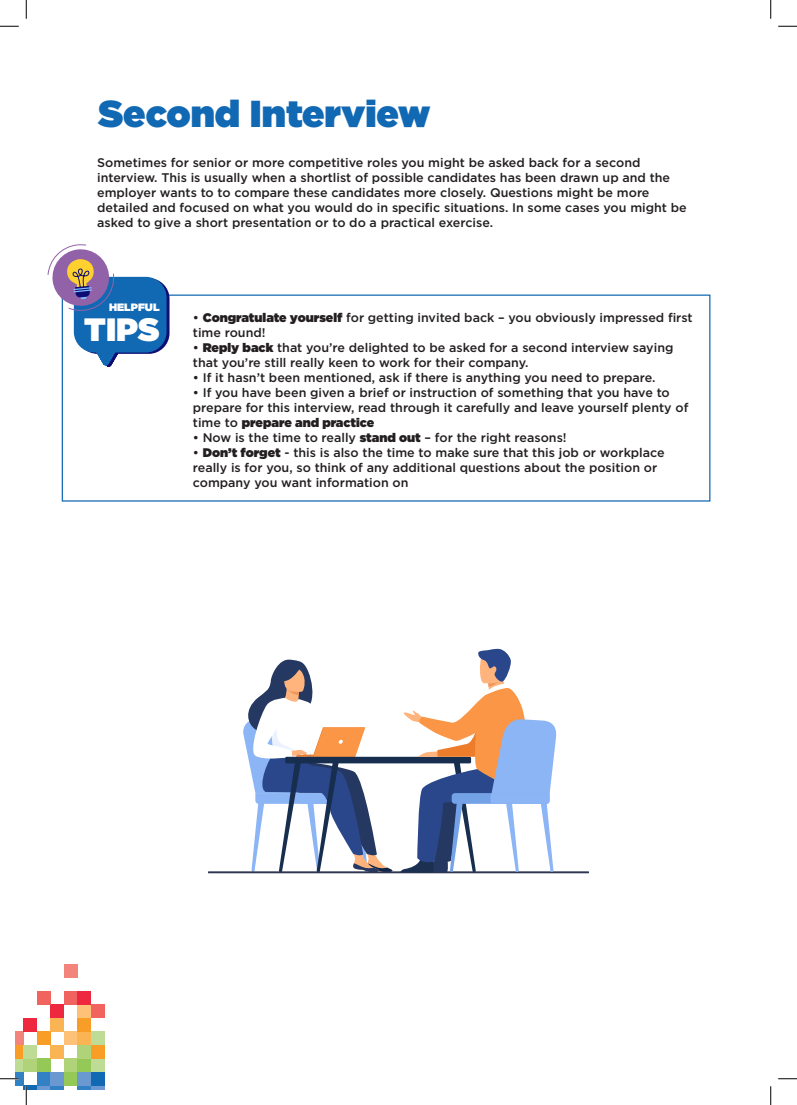
<style>
.page{position:relative;width:797px;height:1105px;background:#fff}
.page>*{position:absolute;margin:0;border:0;box-sizing:border-box;transform-origin:0 0}
.Titles{font:900 37.5px "Gotham";color:#1168b3}
.Subheadings{font:900 32.25px "Gotham";color:#fff}
.Body{font:500 12.5px/15px "Gotham";color:#231f20}
.Subheadings-2{font:900 10.62px "Gotham";color:#fff}
.s1{font-weight:900}
</style>
<div class="page">
<hr style="left:23px;top:1085px;width:14px;height:4px;background:#1168b3">
<svg style="left:37px;top:1085px;width:13px;height:4px"></svg>
<svg style="left:50px;top:1085px;width:14px;height:4px"></svg>
<svg style="left:77px;top:1085px;width:14px;height:4px"></svg>
<svg style="left:91px;top:1085px;width:13px;height:4px"></svg>
<div style="left:16px;top:1072px;width:7px;height:13px;background:#3281c4"></div>
<div style="left:37px;top:1072px;width:13px;height:13px;background:#3281c4"></div>
<div style="left:50px;top:1072px;width:14px;height:13px;background:#6999d0"></div>
<div style="left:64px;top:1072px;width:13px;height:13px;background:#94c857"></div>
<div style="left:77px;top:1072px;width:14px;height:13px;background:#6999d0"></div>
<div style="left:91px;top:1072px;width:13px;height:13px;background:#1168b3"></div>
<div style="left:16px;top:1058px;width:7px;height:14px;background:#bfdc97"></div>
<div style="left:23px;top:1058px;width:14px;height:14px;background:#b0d379"></div>
<div style="left:37px;top:1058px;width:13px;height:14px;background:#94c857"></div>
<div style="left:64px;top:1058px;width:13px;height:14px;background:#b0d379"></div>
<div style="left:77px;top:1058px;width:14px;height:14px;background:#94c857"></div>
<div style="left:91px;top:1058px;width:13px;height:14px;background:#bfdc97"></div>
<div style="left:16px;top:1045px;width:7px;height:13px;background:#f89e26"></div>
<div style="left:23px;top:1045px;width:14px;height:13px;background:#bfdc97"></div>
<div style="left:50px;top:1045px;width:14px;height:13px;background:#fbb454"></div>
<div style="left:77px;top:1045px;width:14px;height:13px;background:#b0d379"></div>
<div style="left:91px;top:1045px;width:13px;height:13px;background:#f89e26"></div>
<div style="left:16px;top:1031px;width:7px;height:14px;background:#f3847c"></div>
<div style="left:37px;top:1031px;width:13px;height:14px;background:#f89e26"></div>
<div style="left:64px;top:1031px;width:13px;height:14px;background:#fdc178"></div>
<div style="left:77px;top:1031px;width:14px;height:14px;background:#fbb454"></div>
<div style="left:91px;top:1031px;width:13px;height:14px;background:#bfdc97"></div>
<div style="left:23px;top:1018px;width:14px;height:13px;background:#ed283f"></div>
<div style="left:50px;top:1018px;width:14px;height:13px;background:#fbb454"></div>
<div style="left:77px;top:1018px;width:14px;height:13px;background:#f89e26"></div>
<div style="left:50px;top:1004px;width:14px;height:14px;background:#ed283f"></div>
<div style="left:77px;top:1004px;width:14px;height:14px;background:#fdc178"></div>
<div style="left:91px;top:1004px;width:13px;height:14px;background:#f1635f"></div>
<div style="left:37px;top:991px;width:13px;height:13px;background:#f1635f"></div>
<div style="left:64px;top:991px;width:13px;height:13px;background:#f1635f"></div>
<div style="left:77px;top:991px;width:14px;height:13px;background:#ed283f"></div>
<div style="left:64px;top:964px;width:13px;height:14px;background:#f3847c"></div>
<div style="left:62px;top:294px;width:648px;height:208px;border:1px solid #1168b3"></div>
<svg style="left:77px;top:278px;width:92px;height:76px"></svg>
<div style="left:74px;top:277px;width:92px;height:76px;background:#1168b3;border-radius:21px"></div>
<svg style="left:94px;top:352px;width:26px;height:15px"></svg>
<svg style="left:47px;top:244px;width:69px;height:68px"></svg>
<div style="left:285px;top:757px;width:186px;height:6px;background:#172e4f"></div>
<svg style="left:243px;top:659px;width:150px;height:212px"></svg>
<hr style="left:208px;top:871px;width:381px;height:2px;background:#2e3652">
<svg style="left:400px;top:648px;width:157px;height:224px"></svg>
<svg style="left:0;top:25px;width:19px;height:2px"></svg>
<svg style="left:778px;top:25px;width:19px;height:2px"></svg>
<svg style="left:0;top:1078px;width:19px;height:1px"></svg>
<svg style="left:778px;top:1078px;width:19px;height:1px"></svg>
<svg style="left:25px;top:0;width:2px;height:19px"></svg>
<svg style="left:25px;top:1086px;width:2px;height:19px"></svg>
<svg style="left:770px;top:0;width:1px;height:19px"></svg>
<svg style="left:770px;top:1086px;width:1px;height:19px"></svg>
<p class="Titles" style="left:98px;top:87px;width:333px">Second Interview</p>
<p class="Body" style="left:97px;top:155px;width:591px">Sometimes for senior or more competitive roles you might be asked back for a second interview. This is usually when a shortlist of possible candidates has been drawn up and the employer wants to to compare these candidates more closely. Questions might be more detailed and focused on what you would do in specific situations. In some cases you might be asked to give a short presentation or to do a practical exercise.</p>
<p class="Subheadings-2" style="left:109px;top:300px;width:52px">HELPFUL</p>
<p class="Subheadings" style="left:84px;top:306px;width:77px">TIPS</p>
<p class="Body" style="left:193px;top:309px;width:501px">• <span class="s1">Congratulate yourself</span> for getting invited back – you obviously impressed first time round!</p>
<p class="Body" style="left:193px;top:339px;width:482px">• <span class="s1">Reply back</span> that you’re delighted to be asked for a second interview saying that you’re still really keen to work for their company.</p>
<p class="Body" style="left:193px;top:369px;width:464px">• If it hasn’t been mentioned, ask if there is anything you need to prepare.</p>
<p class="Body" style="left:193px;top:384px;width:497px">• If you have been given a brief or instruction of something that you have to prepare for this interview, read through it carefully and leave yourself plenty of time to <span class="s1">prepare and practice</span></p>
<p class="Body" style="left:193px;top:429px;width:375px">• Now is the time to really <span class="s1">stand out</span> – for the right reasons!</p>
<p class="Body" style="left:193px;top:444px;width:473px">• <span class="s1">Don’t forget</span> - this is also the time to make sure that this job or workplace really is for you, so think of any additional questions about the position or company you want information on</p>
</div>
